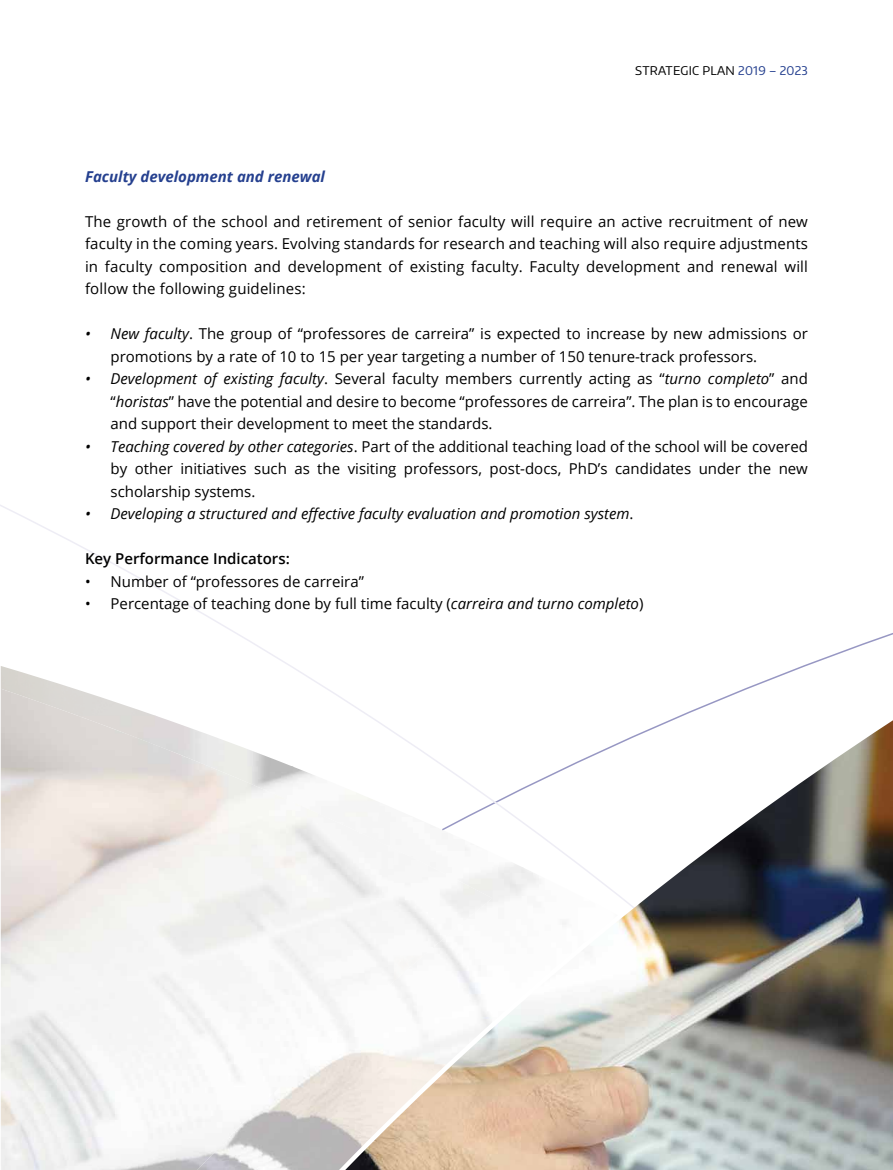
<style>
.page{position:relative;width:893px;height:1170px;background:#fff}
.page>*{position:absolute;margin:0;border:0;box-sizing:border-box;transform-origin:0 0}
.t1{font:15px/22.5px "Open Sans";color:#000;text-align:justify}
.t2{font:italic 15px "Open Sans";color:#000}
.t3{font:italic 700 15px "Open Sans";color:#25408f}
.t4{font:600 15px "Open Sans";color:#000}
.t5{font:12px "Encode Sans";letter-spacing:.02em;color:#000}
.s1{color:#25408f}
.s2{font-style:italic}
.s3{font-style:normal}
</style>
<div class="page">
<svg style="left:676px;top:633px;width:217px;height:86px"></svg>
<img style="left:1px;top:666px;width:152px;height:49px">
<img style="left:148px;top:715px;width:77px;height:26px">
<img style="left:296px;top:768px;width:19px;height:14px">
<img style="left:310px;top:1063px;width:35px;height:106px">
<img style="left:296px;top:1074px;width:14px;height:95px">
<img style="left:148px;top:741px;width:148px;height:428px">
<img style="left:345px;top:720px;width:548px;height:449px">
<p class="t5" style="left:635px;top:62px;width:174px">STRATEGIC PLAN <span class="s1">2019 – 2023</span></p>
<p class="t3" style="left:85px;top:166px;width:242px">Faculty development and renewal</p>
<p class="t1" style="left:85px;top:209px;width:724px">The growth of the school and retirement of senior faculty will require an active recruitment of new faculty in the coming years. Evolving standards for research and teaching will also require adjustments in faculty composition and development of existing faculty. Faculty development and renewal will follow the following guidelines:</p>
<p class="t1" style="left:111px;top:322px;width:699px;text-indent:-26px"><span class="s2">• New faculty</span>. The group of “professores de carreira” is expected to increase by new admissions or promotions by a rate of 10 to 15 per year targeting a number of 150 tenure-track professors.</p>
<p class="t1" style="left:111px;top:367px;width:699px;text-indent:-26px"><span class="s2">• Development of existing faculty</span>. Several faculty members currently acting as “<span class="s2">turno completo</span>” and “<span class="s2">horistas</span>” have the potential and desire to become “professores de carreira”. The plan is to encourage and support their development to meet the standards.</p>
<p class="t1" style="left:111px;top:434px;width:699px;text-indent:-26px"><span class="s2">• Teaching covered by other categories</span>. Part of the additional teaching load of the school will be covered by other initiatives such as the visiting professors, post-docs, PhD’s candidates under the new scholarship systems.</p>
<p class="t2" style="left:85px;top:503px;width:550px">• Developing a structured and effective faculty evaluation and promotion system<span class="s3">.</span></p>
<p class="t4" style="left:85px;top:548px;width:206px">Key Performance Indicators:</p>
<p class="t1" style="left:85px;top:569px;width:280px">• Number of “professores de carreira”</p>
<p class="t1" style="left:85px;top:592px;width:560px">• Percentage of teaching done by full time faculty (<span class="s2">carreira and turno completo</span>)</p>
</div>
